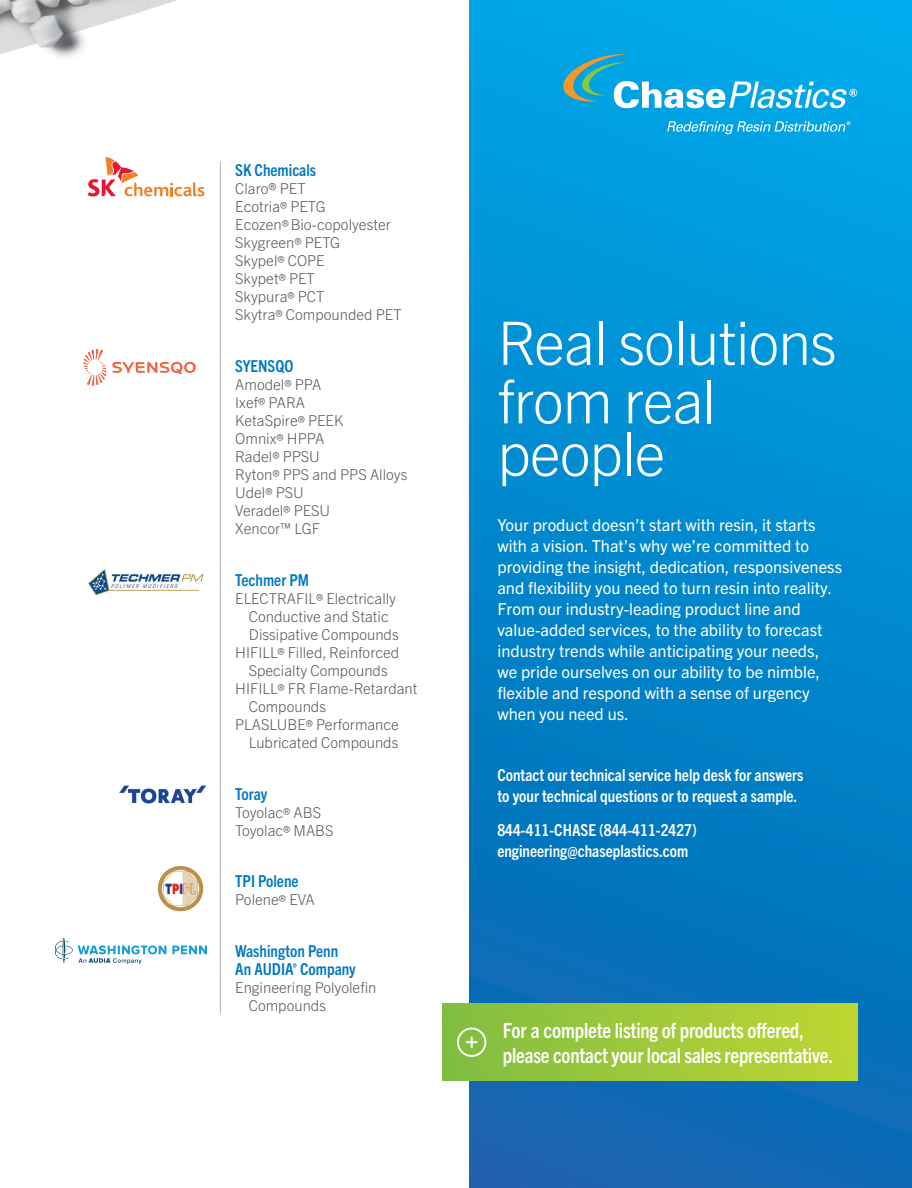
<style>
.page{position:relative;width:912px;height:1188px;background:#fff}
.page>*{position:absolute;margin:0;border:0;box-sizing:border-box;transform-origin:0 0}
.t1{font:300 60px/58.5px "Trade Gothic Next LT Pro";letter-spacing:-.02em;color:#fff}
.t2{font:700 condensed 21px/25.5px "Trade Gothic Next LT Pro";letter-spacing:-.01em;color:#fff}
.t3{font:16.5px/21px "Trade Gothic Next LT Pro";color:#fff}
.t4{font:700 condensed 16.5px/21px "Trade Gothic Next LT Pro";color:#fff}
.t5{font:700 condensed 16.5px/18px "Trade Gothic Next LT Pro";color:#0079c2}
.t6{font:300 15px/18px "Trade Gothic Next LT Pro";color:#57585a}
.s1{font-size:13.5px}
</style>
<div class="page">
<img style="left:0;top:0;width:176px;height:57px">
<img style="left:0;top:0;width:89px;height:48px">
<div style="left:469px;top:0;width:442px;height:1188px;background:linear-gradient(to bottom,#00a8ea,#0b66af)"></div>
<svg style="left:557px;top:54px;width:300px;height:54px;background:#2eb2e2"></svg>
<svg style="left:667px;top:121px;width:183px;height:13px;background:#3fb9eb"></svg>
<div style="left:442px;top:1004px;width:415px;height:77px;background:linear-gradient(to right,#80bd42,#bed532)"></div>
<svg style="left:457px;top:1028px;width:29px;height:29px"></svg>
<svg style="left:87px;top:157px;width:117px;height:40px"></svg>
<hr style="left:220px;top:162px;width:1px;height:852px;background:#b2b4b2">
<img style="left:158px;top:866px;width:45px;height:45px">
<img style="left:55px;top:938px;width:152px;height:26px">
<img style="left:119px;top:785px;width:87px;height:19px">
<img style="left:88px;top:569px;width:116px;height:27px">
<img style="left:83px;top:349px;width:113px;height:37px">
<p class="t5" style="left:235px;top:160px;width:82px">SK Chemicals</p>
<p class="t6" style="left:235px;top:179px;width:168px">Claro® PET<br>Ecotria<span class="s1">®</span> PETG<br>Ecozen<span class="s1">®</span>Bio-copolyester<br>Skygreen<span class="s1">®</span> PETG<br>Skypel<span class="s1">®</span> COPE<br>Skypet<span class="s1">®</span> PET<br>Skypura<span class="s1">®</span> PCT<br>Skytra<span class="s1">®</span> Compounded PET</p>
<p class="t5" style="left:235px;top:356px;width:60px">SYENSQO</p>
<p class="t6" style="left:235px;top:375px;width:174px">Amodel<span class="s1">®</span> PPA<br>Ixef<span class="s1">®</span> PARA<br>KetaSpire<span class="s1">®</span> PEEK<br>Omnix<span class="s1">®</span> HPPA<br>Radel<span class="s1">®</span> PPSU<br>Ryton<span class="s1">®</span> PPS and PPS Alloys<br>Udel<span class="s1">®</span> PSU<br>Veradel<span class="s1">®</span> PESU<br>Xencor™ LGF</p>
<p class="t5" style="left:235px;top:570px;width:75px">Techmer PM</p>
<p class="t6" style="left:235px;top:589px;width:162px">ELECTRAFIL<span class="s1">®</span> Electrically</p>
<p class="t6" style="left:249px;top:607px;width:141px">Conductive and Static</p>
<p class="t6" style="left:249px;top:625px;width:151px">Dissipative Compounds</p>
<p class="t6" style="left:235px;top:643px;width:165px">HIFILL<span class="s1">®</span> Filled, Reinforced</p>
<p class="t6" style="left:249px;top:661px;width:140px">Specialty Compounds</p>
<p class="t6" style="left:235px;top:679px;width:184px">HIFILL<span class="s1">®</span> FR Flame-Retardant</p>
<p class="t6" style="left:249px;top:697px;width:79px">Compounds</p>
<p class="t6" style="left:235px;top:715px;width:165px">PLASLUBE<span class="s1">®</span> Performance</p>
<p class="t6" style="left:249px;top:733px;width:151px">Lubricated Compounds</p>
<p class="t5" style="left:235px;top:784px;width:34px">Toray</p>
<p class="t6" style="left:235px;top:802px;width:100px">Toyolac<span class="s1">®</span> ABS<br>Toyolac<span class="s1">®</span> MABS</p>
<p class="t5" style="left:235px;top:871px;width:65px">TPI Polene</p>
<p class="t6" style="left:235px;top:890px;width:81px">Polene<span class="s1">®</span> EVA</p>
<p class="t5" style="left:235px;top:941px;width:122px">Washington Penn<br>An AUDIA<sup>®</sup> Company</p>
<p class="t6" style="left:249px;top:978px;width:129px;text-indent:-14px">Engineering Polyolefin<br>Compounds</p>
<h1 class="t1" style="left:497px;top:310px;width:341px">Real solutions from real</h1>
<h1 class="t1" style="left:497px;top:421px;width:170px">people</h1>
<p class="t3" style="left:497px;top:513px;width:346px">Your product doesn’t start with resin, it starts with a vision. That’s why we’re committed to providing the insight, dedication, responsiveness and flexibility you need to turn resin into reality.<br>From our industry-leading product line and value-added services, to the ability to forecast industry trends while anticipating your needs, we pride ourselves on our ability to be nimble, flexible and respond with a sense of urgency when you need us.</p>
<p class="t4" style="left:497px;top:763px;width:307px">Contact our technical service help desk for answers to your technical questions or to request a sample.</p>
<p class="t4" style="left:497px;top:819px;width:201px">844-411-CHASE (844-411-2427) engineering@chaseplastics.com</p>
<h2 class="t2" style="left:502px;top:1016px;width:332px">For a complete listing of products offered, please contact your local sales representative.</h2>
</div>
